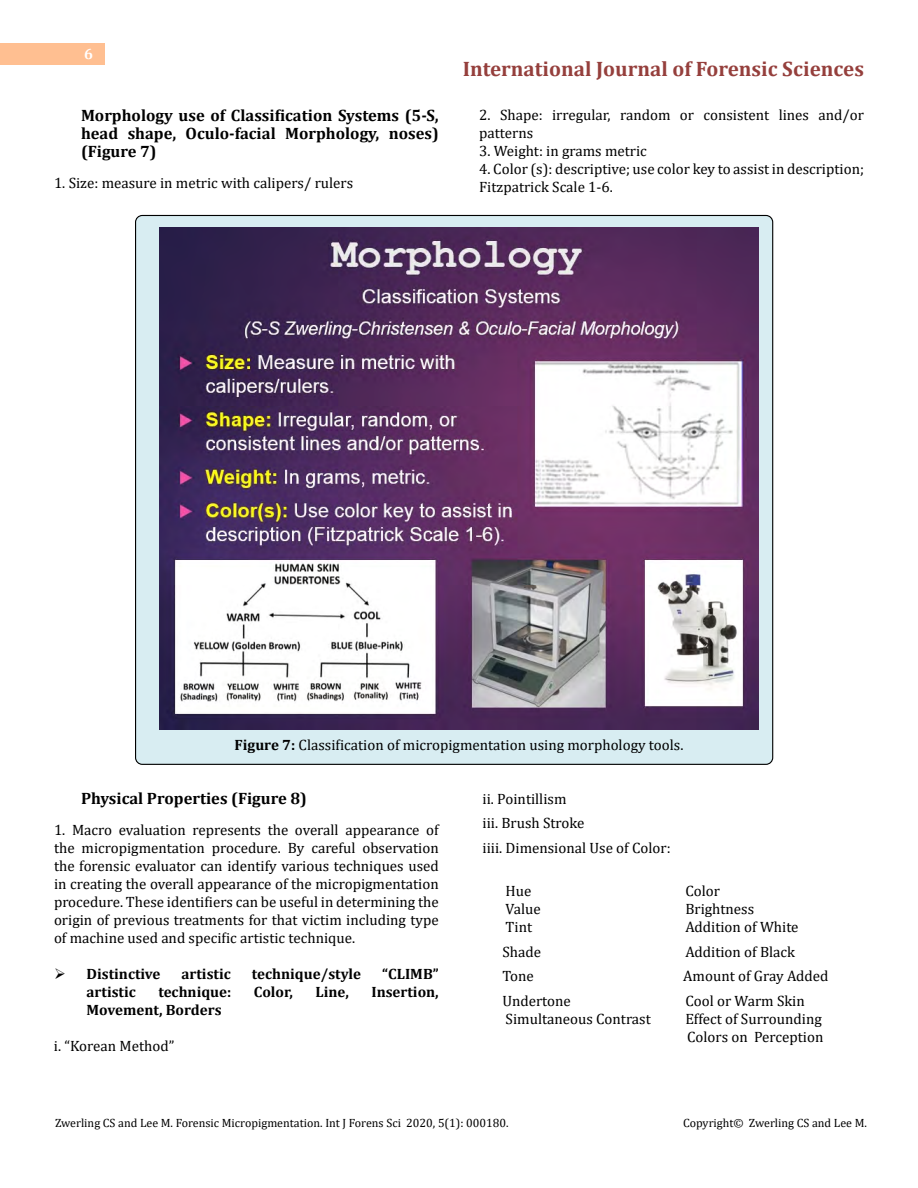
<style>
.page{position:relative;width:918px;height:1188px;background:#fff}
.page>*{position:absolute;margin:0;border:0;box-sizing:border-box;transform-origin:0 0}
.t1{font:700 21px "Cambria";color:#953f3c}
.t2{font:700 16.5px/18px "Cambria";color:#000;text-align:justify}
.t3{font:15px/18px "Cambria";color:#000}
.t4{font:700 15px "Cambria";color:#000}
.t5{font:700 15px "Cambria";color:#fff}
.t6{font:12px "Cambria";color:#000}
.s1{font-weight:700}
</style>
<div class="page">
<div style="left:0;top:43px;width:105px;height:21px;background:#ffbf91"></div>
<div style="left:136px;top:215px;width:637px;height:549px;background:#d8edf2;border-radius:7px"></div>
<img style="left:160px;top:228px;width:598px;height:501px">
<p class="t5" style="left:84px;top:44px;width:10px">6</p>
<p class="t2" style="left:81px;top:106px;width:359px">Morphology use of Classification Systems (5-S, head shape, Oculo-facial Morphology, noses) (Figure 7)</p>
<p class="t3" style="left:54px;top:174px;width:301px">1. Size: measure in metric with calipers/ rulers</p>
<h1 class="t1" style="left:463px;top:54px;width:403px">International Journal of Forensic Sciences</h1>
<p class="t3" style="left:479px;top:105px;width:386px">2. Shape: irregular, random or consistent lines and/or patterns</p>
<p class="t3" style="left:479px;top:141px;width:169px">3. Weight: in grams metric</p>
<p class="t3" style="left:479px;top:159px;width:386px">4. Color (s): descriptive; use color key to assist in description;<br>Fitzpatrick Scale 1-6.</p>
<p class="t3" style="left:235px;top:735px;width:450px"><span class="s1">Figure 7:</span> Classification of micropigmentation using morphology tools.</p>
<p class="t2" style="left:81px;top:788px;width:227px">Physical Properties (Figure 8)</p>
<p class="t3" style="left:54px;top:821px;width:386px;text-align:justify">1. Macro evaluation represents the overall appearance of the micropigmentation procedure. By careful observation the forensic evaluator can identify various techniques used in creating the overall appearance of the micropigmentation procedure. These identifiers can be useful in determining the origin of previous treatments for that victim including type of machine used and specific artistic technique.</p>
<p class="t4" style="left:54px;top:963px;width:108px">➢ Distinctive</p>
<p class="t4" style="left:182px;top:963px;width:51px">artistic</p>
<p class="t4" style="left:252px;top:963px;width:111px">technique/style</p>
<p class="t4" style="left:382px;top:963px;width:58px">“CLIMB”</p>
<p class="t4" style="left:87px;top:981px;width:51px">artistic</p>
<p class="t4" style="left:158px;top:981px;width:74px">technique:</p>
<p class="t4" style="left:254px;top:981px;width:41px">Color,</p>
<p class="t4" style="left:316px;top:981px;width:35px">Line,</p>
<p class="t4" style="left:371px;top:981px;width:69px">Insertion,</p>
<p class="t4" style="left:87px;top:999px;width:136px">Movement, Borders</p>
<p class="t3" style="left:54px;top:1037px;width:122px">i. “Korean Method”</p>
<p class="t3" style="left:483px;top:786px;width:190px;line-height:24.8px">ii. Pointillism<br>iii. Brush Stroke<br>iiii. Dimensional Use of Color:</p>
<p class="t3" style="left:506px;top:882px;width:27px">Hue</p>
<p class="t3" style="left:685px;top:882px;width:36px">Color</p>
<p class="t3" style="left:506px;top:900px;width:37px">Value</p>
<p class="t3" style="left:685px;top:900px;width:70px">Brightness</p>
<p class="t3" style="left:506px;top:918px;width:28px">Tint</p>
<p class="t3" style="left:685px;top:918px;width:115px">Addition of White</p>
<p class="t3" style="left:502px;top:942px;width:40px">Shade</p>
<p class="t3" style="left:685px;top:942px;width:111px">Addition of Black</p>
<p class="t3" style="left:502px;top:967px;width:33px">Tone</p>
<p class="t3" style="left:683px;top:967px;width:147px">Amount of Gray Added</p>
<p class="t3" style="left:502px;top:992px;width:70px">Undertone</p>
<p class="t3" style="left:685px;top:992px;width:121px">Cool or Warm Skin</p>
<p class="t3" style="left:506px;top:1010px;width:147px">Simultaneous Contrast</p>
<p class="t3" style="left:685px;top:1010px;width:140px">Effect of Surrounding<br>Colors on Perception</p>
<p class="t6" style="left:55px;top:1115px;width:455px">Zwerling CS and Lee M. Forensic Micropigmentation. Int J Forens Sci 2020, 5(1): 000180.</p>
<p class="t6" style="left:683px;top:1115px;width:185px">Copyright© Zwerling CS and Lee M.</p>
</div>
